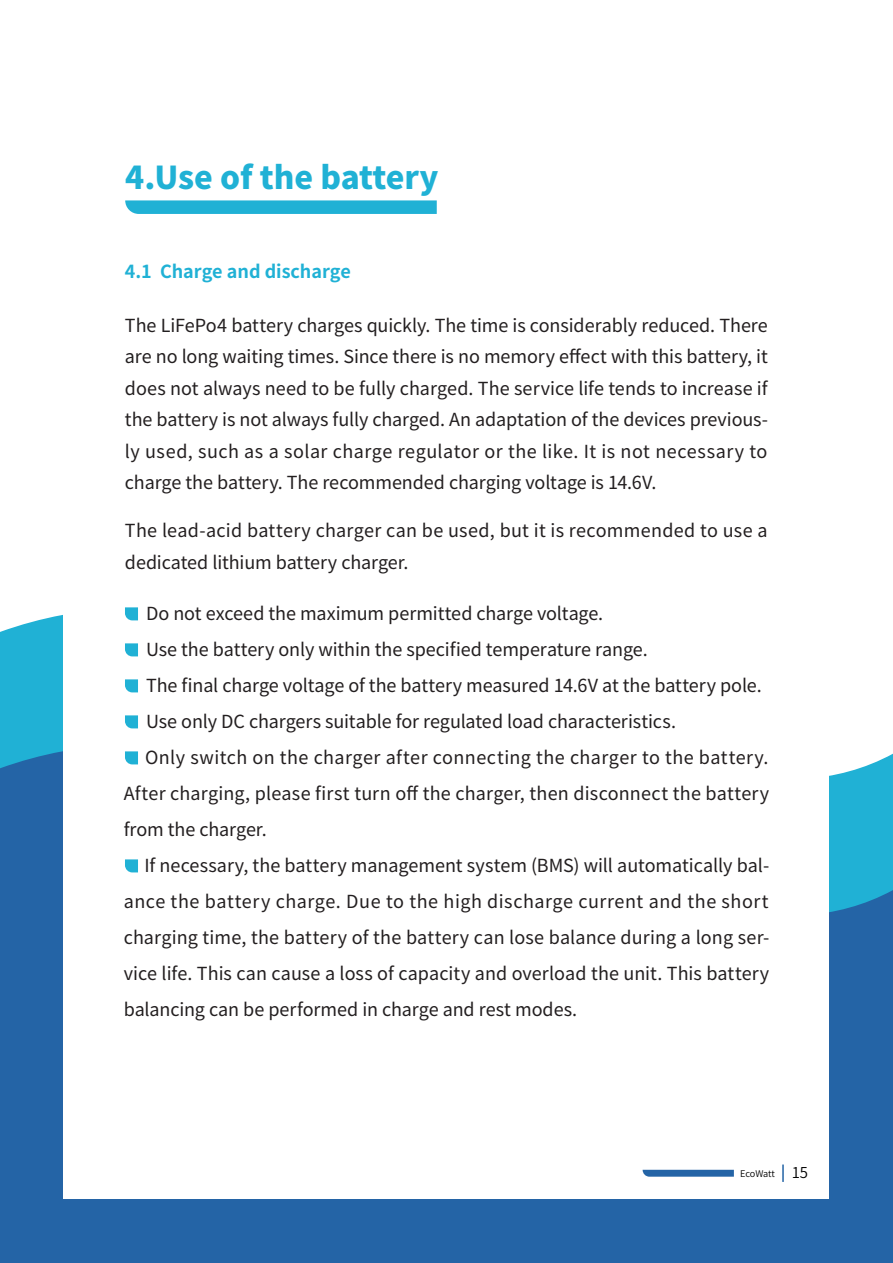
<style>
.page{position:relative;width:893px;height:1263px;background:#fff}
.page>*{position:absolute;margin:0;border:0;box-sizing:border-box;transform-origin:0 0}
.t1{font:800 31.5px "Source Han Sans CN";letter-spacing:-.005em;color:#20b1d5}
.t2{font:18px/31.5px "Source Han Sans CN";color:#231f20;text-align:justify}
.t3{font:18px "Source Han Sans CN";letter-spacing:.025em;color:#231f20}
.t4{font:18px "Source Han Sans CN";letter-spacing:.03em;color:#231f20}
.t5{font:700 18px "Source Han Sans CN";letter-spacing:-.005em;color:#20b1d5}
.t6{font:9.15px "Source Han Sans CN";letter-spacing:-.015em;color:#030303}
.s1{font-size:15px}
</style>
<div class="page">
<svg style="left:0;top:649px;width:893px;height:614px;background:#3177b1"></svg>
<div style="left:64px;top:64px;width:765px;height:1135px;background:#fff"></div>
<svg style="left:643px;top:1170px;width:91px;height:7px"></svg>
<svg style="left:782px;top:1164px;width:2px;height:18px"></svg>
<svg style="left:125px;top:200px;width:312px;height:14px;background:#2ab4d6"></svg>
<svg style="left:125px;top:607px;width:13px;height:13px"></svg>
<svg style="left:125px;top:643px;width:13px;height:13px"></svg>
<svg style="left:125px;top:679px;width:13px;height:13px"></svg>
<svg style="left:125px;top:715px;width:13px;height:13px"></svg>
<svg style="left:125px;top:751px;width:13px;height:13px"></svg>
<svg style="left:125px;top:859px;width:13px;height:13px"></svg>
<h1 class="t1" style="left:125px;top:160px;width:315px">4.Use of the battery</h1>
<p class="t5" style="left:125px;top:261px;width:227px">4.1 Charge and discharge</p>
<p class="t2" style="left:125px;top:310px;width:644px">The LiFePo4 battery charges quickly. The time is considerably reduced. There are no long waiting times. Since there is no memory effect with this battery, it does not always need to be fully charged. The service life tends to increase if the battery is not always fully charged. An adaptation of the devices previous&shy;ly used, such as a solar charge regulator or the like. It is not necessary to charge the battery. The recommended charging voltage is 14.6V.</p>
<p class="t2" style="left:125px;top:515px;width:644px">The lead-acid battery charger can be used, but it is recommended to use a dedicated lithium battery charger.</p>
<p class="t2" style="left:146px;top:598px;width:459px">Do not exceed the maximum permitted charge voltage.</p>
<p class="t2" style="left:146px;top:634px;width:503px">Use the battery only within the specified temperature range.</p>
<p class="t2" style="left:146px;top:670px;width:617px">The final charge voltage of the battery measured 14.6V at the battery pole.</p>
<p class="t2" style="left:146px;top:706px;width:531px">Use only DC chargers suitable for regulated load characteristics.</p>
<p class="t3" style="left:145px;top:748px;width:625px">Only switch on the charger after connecting the charger to the battery.</p>
<p class="t2" style="left:124px;top:778px;width:647px">After charging, please first turn off the charger, then disconnect the battery</p>
<p class="t2" style="left:124px;top:814px;width:145px">from the charger.</p>
<p class="t2" style="left:144px;top:850px;width:626px">If necessary, the battery management system (BMS) will automatically bal-</p>
<p class="t4" style="left:124px;top:892px;width:646px">ance the battery charge. Due to the high discharge current and the short</p>
<p class="t2" style="left:124px;top:922px;width:647px">charging time, the battery of the battery can lose balance during a long ser-</p>
<p class="t2" style="left:124px;top:958px;width:647px">vice life. This can cause a loss of capacity and overload the unit. This battery</p>
<p class="t2" style="left:124px;top:994px;width:455px">balancing can be performed in charge and rest modes.</p>
<p class="t6" style="left:740px;top:1168px;width:70px">EcoWatt <span class="s1">15</span></p>
</div>
